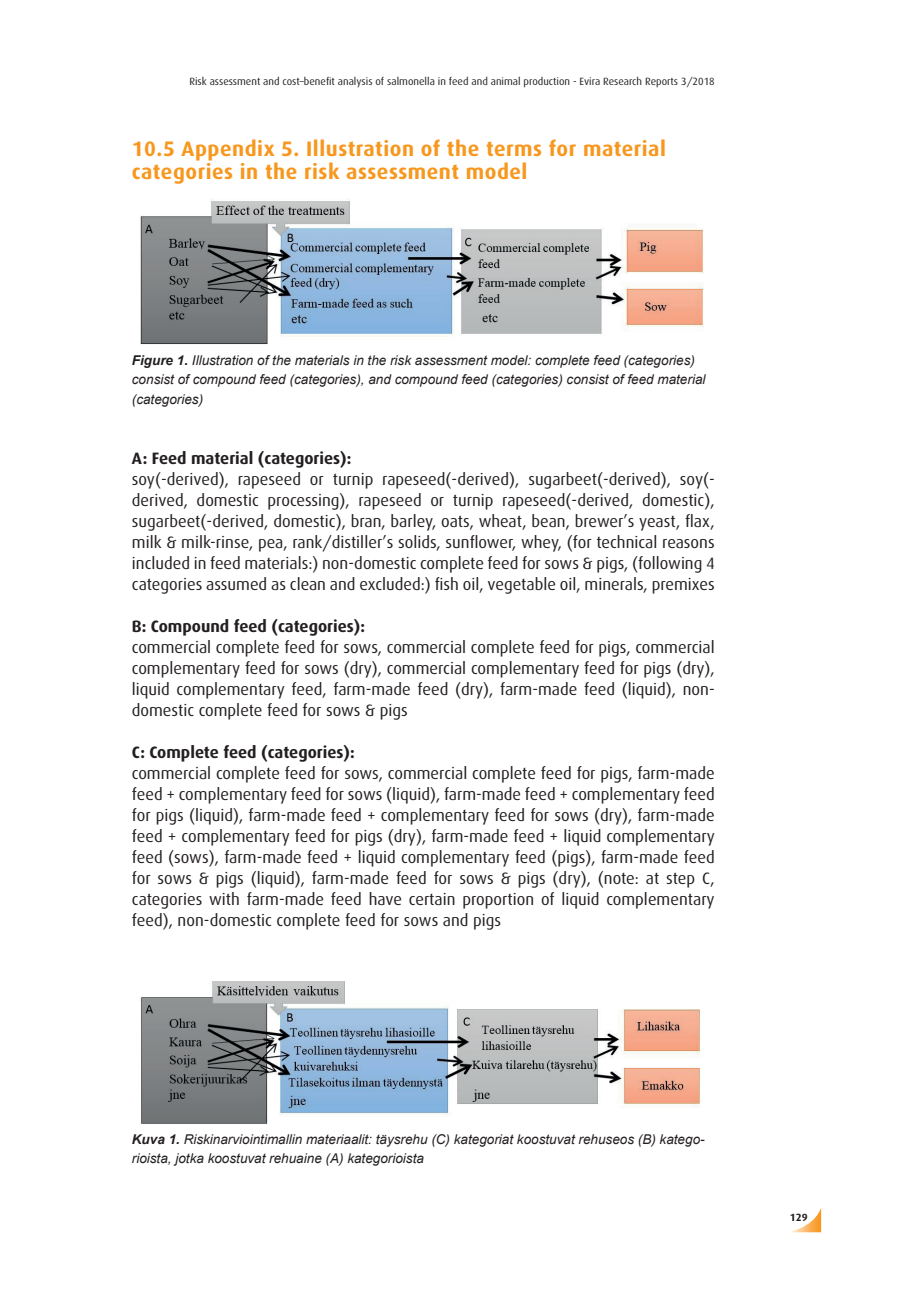
<style>
.page{position:relative;width:919px;height:1289px;background:#fff}
.page>*{position:absolute;margin:0;border:0;box-sizing:border-box;transform-origin:0 0}
.t1{font:700 21px/22.5px "Dax";letter-spacing:.025em;color:#f7971d}
.t2{font:16.5px/21px "Dax";color:#231f20;text-align:justify}
.t3{font:700 16.5px "Dax";color:#231f20}
.t4{font:italic 13.5px/19.5px "Arial";color:#231f20}
.t5{font:10.5px "Dax";color:#231f20}
.t6{font:700 10.5px "Dax";color:#231f20}
.s1{font-weight:700}
</style>
<div class="page">
<svg style="left:791px;top:1208px;width:30px;height:24px"></svg>
<img style="left:140px;top:201px;width:564px;height:143px">
<img style="left:139px;top:981px;width:561px;height:143px">
<p class="t5" style="left:189px;top:75px;width:527px">Risk assessment and cost–benefit analysis of salmonella in feed and animal production - Evira Research Reports 3/2018</p>
<p class="t1" style="left:132px;top:138px;width:535px">10.5 Appendix 5. Illustration of the terms for material categories in the risk assessment model</p>
<p class="t4" style="left:132px;top:350px;width:575px"><span class="s1">Figure 1.</span> Illustration of the materials in the risk assessment model: complete feed (categories) consist of compound feed (categories), and compound feed (categories) consist of feed material (categories)</p>
<p class="t3" style="left:132px;top:449px;width:221px">A: Feed material (categories):</p>
<p class="t2" style="left:132px;top:469px;width:584px">soy(-derived), rapeseed or turnip rapeseed(-derived), sugarbeet(-derived), soy(- derived, domestic processing), rapeseed or turnip rapeseed(-derived, domestic), sugarbeet(-derived, domestic), bran, barley, oats, wheat, bean, brewer’s yeast, flax, milk &amp; milk-rinse, pea, rank/distiller’s solids, sunflower, whey, (for technical reasons included in feed materials:) non-domestic complete feed for sows &amp; pigs, (following 4 categories assumed as clean and excluded:) fish oil, vegetable oil, minerals, premixes</p>
<p class="t3" style="left:132px;top:617px;width:235px">B: Compound feed (categories):</p>
<p class="t2" style="left:132px;top:637px;width:584px">commercial complete feed for sows, commercial complete feed for pigs, commercial complementary feed for sows (dry), commercial complementary feed for pigs (dry), liquid complementary feed, farm-made feed (dry), farm-made feed (liquid), non&shy;domestic complete feed for sows &amp; pigs</p>
<p class="t3" style="left:132px;top:743px;width:224px">C: Complete feed (categories):</p>
<p class="t2" style="left:132px;top:763px;width:584px">commercial complete feed for sows, commercial complete feed for pigs, farm-made feed + complementary feed for sows (liquid), farm-made feed + complementary feed for pigs (liquid), farm-made feed + complementary feed for sows (dry), farm-made feed + complementary feed for pigs (dry), farm-made feed + liquid complementary feed (sows), farm-made feed + liquid complementary feed (pigs), farm-made feed for sows &amp; pigs (liquid), farm-made feed for sows &amp; pigs (dry), (note: at step C, categories with farm-made feed have certain proportion of liquid complementary feed), non-domestic complete feed for sows and pigs</p>
<p class="t4" style="left:132px;top:1129px;width:574px"><span class="s1">Kuva 1.</span> Riskinarviointimallin materiaalit: täysrehu (C) kategoriat koostuvat rehuseos (B) katego&shy;rioista, jotka koostuvat rehuaine (A) kategorioista</p>
<p class="t6" style="left:789px;top:1211px;width:19px">129</p>
</div>
